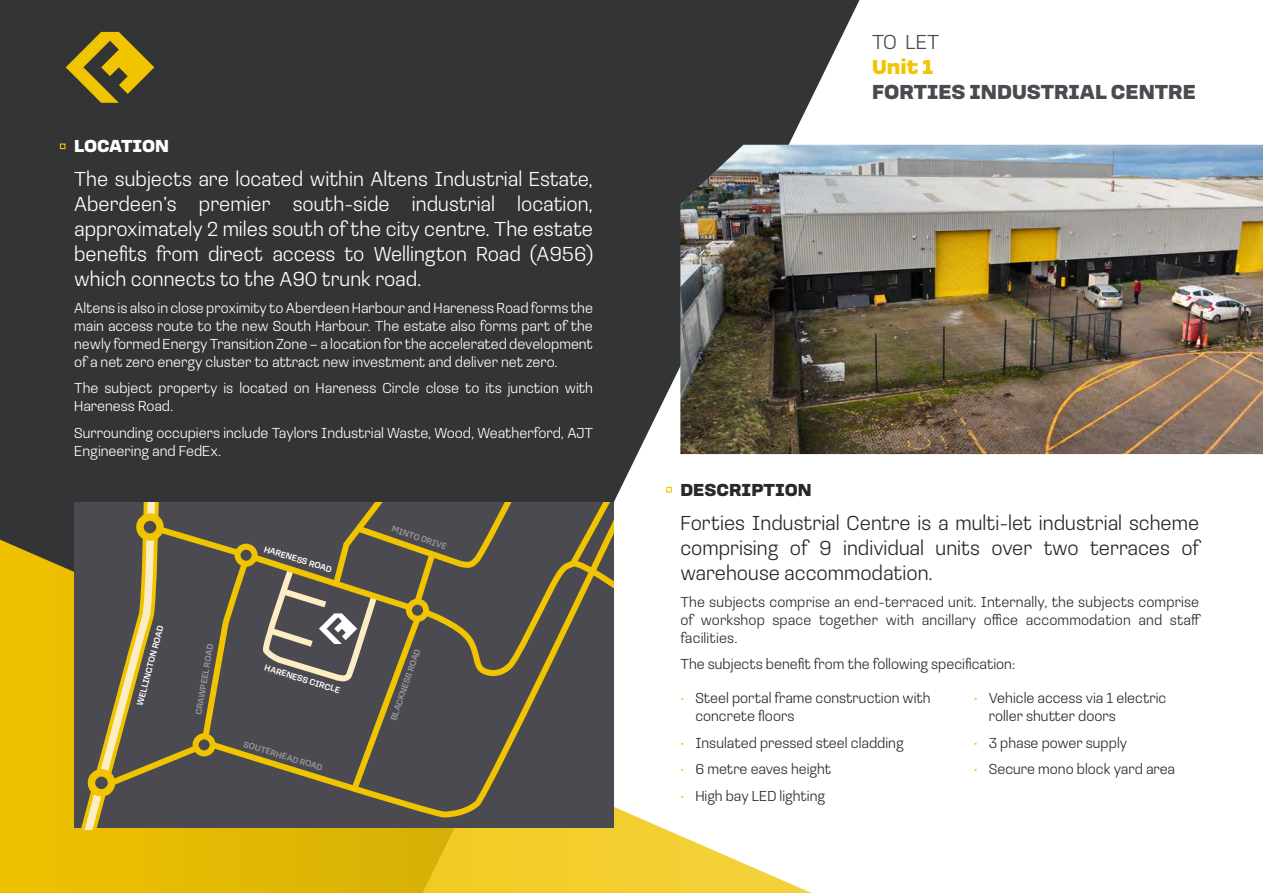
<style>
.page{position:relative;width:1263px;height:893px;background:#fff}
.page>*{position:absolute;margin:0;border:0;box-sizing:border-box;transform-origin:0 0}
.t1{font:300 21px/25.2px "Loos Normal";color:#fff;text-align:justify}
.t2{font:300 21px/25.2px "Loos Normal";color:#272a2b;text-align:justify}
.t3{font:900 21px "Loos Normal";color:#4a4a50}
.t4{font:300 21px "Loos Normal";color:#4a4a50}
.t5{font:900 21px "Loos Normal";color:#f1c400}
.t6{font:900 18px "Loos Normal";color:#272a2b}
.t7{font:900 18px "Loos Normal";letter-spacing:-.005em;color:#fff}
.t8{font:300 15px/18px "Loos Normal";color:#fff}
.t9{font:300 15px/18px "Loos Normal";color:#272a2b}
.t10{font:500 9px "Loos Normal";color:#9a969a}
.t11{font:500 9px "Loos Normal";color:#fff}
.s1{color:#f1c400}
</style>
<div class="page">
<div style="left:0;top:0;width:882px;height:455px;background:#323435"></div>
<svg style="left:0;top:367px;width:836px;height:526px"></svg>
<svg style="left:66px;top:32px;width:88px;height:71px;background:#83711e"></svg>
<img style="left:680px;top:145px;width:583px;height:309px">
<div style="left:74px;top:502px;width:540px;height:326px;background:#4a4a50"></div>
<svg style="left:74px;top:743px;width:92px;height:86px"></svg>
<div style="left:91px;top:773px;width:20px;height:20px;background:#4a4a50;border-radius:50%"></div>
<div style="left:88px;top:769px;width:27px;height:28px;border:8px solid #f1c400;border-radius:50%"></div>
<svg style="left:104px;top:502px;width:510px;height:318px"></svg>
<svg style="left:565px;top:502px;width:49px;height:70px"></svg>
<div style="left:238px;top:547px;width:17px;height:17px;background:#4a4a50;border-radius:50%"></div>
<div style="left:235px;top:544px;width:23px;height:23px;border:6px solid #f1c400;border-radius:50%"></div>
<div style="left:196px;top:736px;width:17px;height:17px;background:#4a4a50;border-radius:50%"></div>
<div style="left:193px;top:733px;width:23px;height:23px;border:6px solid #f1c400;border-radius:50%"></div>
<svg style="left:264px;top:502px;width:255px;height:293px"></svg>
<svg style="left:666px;top:487px;width:6px;height:6px"></svg>
<svg style="left:60px;top:144px;width:6px;height:6px"></svg>
<p class="t7" style="left:74px;top:133px;width:96px">LOCATION</p>
<p class="t1" style="left:74px;top:165px;width:520px">The subjects are located within Altens Industrial Estate, Aberdeen’s premier south-side industrial location, approximately 2 miles south of the city centre. The estate benefits from direct access to Wellington Road (A956) which connects to the A90 trunk road.</p>
<p class="t8" style="left:74px;top:298px;width:520px;text-align:justify">Altens is also in close proximity to Aberdeen Harbour and Hareness Road forms the main access route to the new South Harbour. The estate also forms part of the newly formed Energy Transition Zone – a location for the accelerated development of a net zero energy cluster to attract new investment and deliver net zero.</p>
<p class="t8" style="left:74px;top:379px;width:520px">The subject property is located on Hareness Circle close to its junction with<br>Hareness Road.</p>
<p class="t8" style="left:74px;top:423px;width:520px">Surrounding occupiers include Taylors Industrial Waste, Wood, Weatherford, AJT<br>Engineering and FedEx.</p>
<p class="t11" style="left:133px;top:703px;width:83px;rotate:-75deg">WELLINGTON ROAD</p>
<p class="t10" style="left:192px;top:713px;width:73px;rotate:-80deg">CRAWPEEL ROAD</p>
<p class="t11" style="left:266px;top:543px;width:72px;rotate:17deg">HARENESS ROAD</p>
<p class="t11" style="left:267px;top:661px;width:80px;rotate:17deg">HARENESS CIRCLE</p>
<p class="t10" style="left:246px;top:737px;width:84px;rotate:17deg">SOUTERHEAD ROAD</p>
<p class="t10" style="left:394px;top:523px;width:59px;rotate:18deg">MINTO DRIVE</p>
<p class="t10" style="left:387px;top:718px;width:77px;rotate:-71deg">BLACKNESS ROAD</p>
<h1 class="t4" style="left:872px;top:27px;width:69px">TO LET</h1>
<h1 class="t5" style="left:872px;top:52px;width:63px">Unit 1</h1>
<h1 class="t3" style="left:872px;top:77px;width:325px">FORTIES INDUSTRIAL CENTRE</h1>
<p class="t6" style="left:680px;top:477px;width:133px">DESCRIPTION</p>
<h1 class="t2" style="left:680px;top:509px;width:520px">Forties Industrial Centre is a multi-let industrial scheme comprising of 9 individual units over two terraces of warehouse accommodation.</h1>
<p class="t9" style="left:680px;top:592px;width:522px;text-align:justify">The subjects comprise an end-terraced unit. Internally, the subjects comprise of workshop space together with ancillary office accommodation and staff facilities.</p>
<p class="t9" style="left:680px;top:655px;width:336px">The subjects benefit from the following specification:</p>
<p class="t9" style="left:695px;top:689px;width:237px;text-indent:-15px"><span class="s1">•</span> Steel portal frame construction with concrete floors</p>
<p class="t9" style="left:680px;top:733px;width:225px"><span class="s1">•</span> Insulated pressed steel cladding</p>
<p class="t9" style="left:680px;top:760px;width:152px"><span class="s1">•</span> 6 metre eaves height</p>
<p class="t9" style="left:680px;top:786px;width:146px"><span class="s1">•</span> High bay LED lighting</p>
<p class="t9" style="left:989px;top:689px;width:179px;text-indent:-15px"><span class="s1">•</span> Vehicle access via 1 electric roller shutter doors</p>
<p class="t9" style="left:974px;top:733px;width:155px"><span class="s1">•</span> 3 phase power supply</p>
<p class="t9" style="left:974px;top:760px;width:203px"><span class="s1">•</span> Secure mono block yard area</p>
</div>
